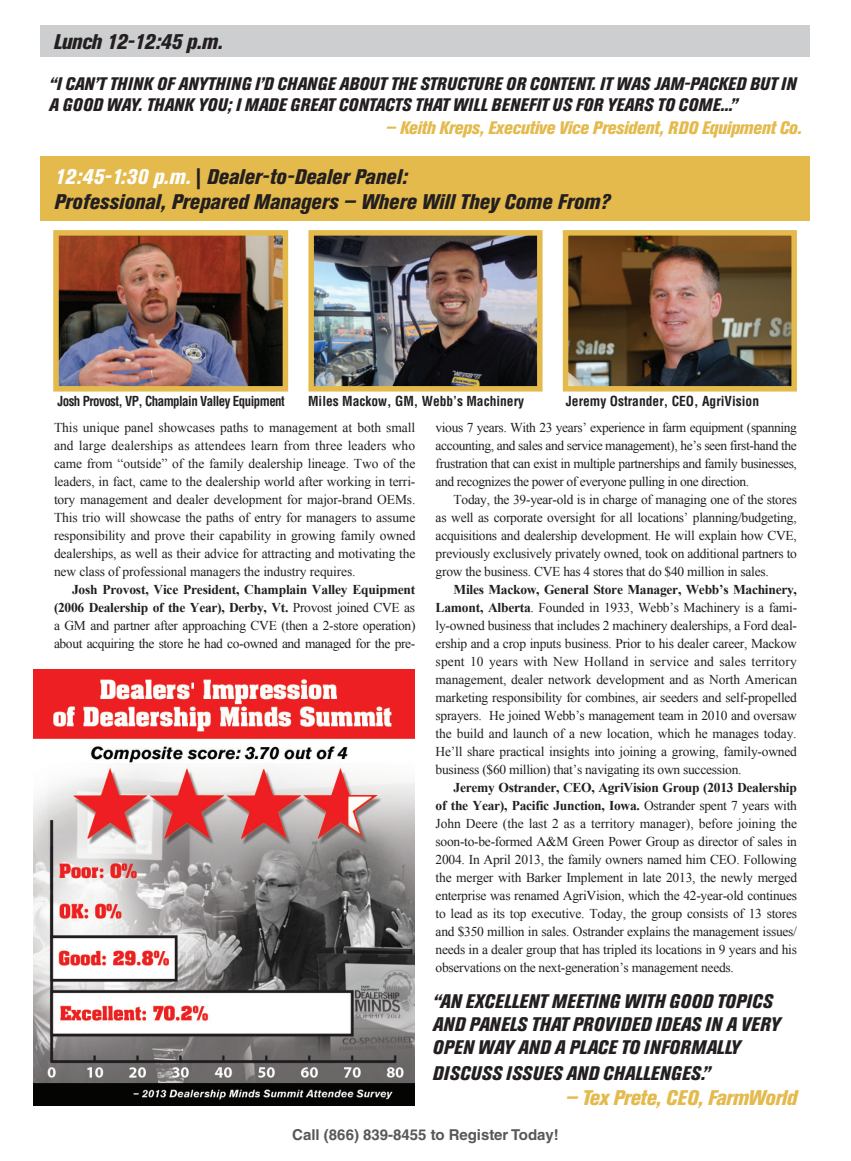
<style>
.page{position:relative;width:851px;height:1161px;background:#fff}
.page>*{position:absolute;margin:0;border:0;box-sizing:border-box;transform-origin:0 0}
.t1{font:italic 800 condensed 21px/25.2px "Akzidenz Grotesk BE";color:#231f20}
.t2{font:italic 800 condensed 21px "Akzidenz Grotesk BE";letter-spacing:-.02em;color:#e4ba4c}
.t3{font:italic 800 condensed 21px "Akzidenz Grotesk BE";letter-spacing:-.02em;color:#231f20}
.t4{font:italic 800 condensed 19.5px/23.4px "Akzidenz Grotesk BE";letter-spacing:.02em;color:#231f20}
.t5{font:italic 800 condensed 18px/21px "Akzidenz Grotesk BE";color:#231f20}
.t6{font:italic 800 condensed 18px "Akzidenz Grotesk BE";letter-spacing:-.02em;color:#e4ba4c}
.t7{font:700 15px "Helvetica LT Std";color:#57585a}
.t8{font:13.5px/18px "Times New Roman";letter-spacing:-.02em;color:#231f20;text-align:justify}
.t9{font:700 condensed 13.5px "Helvetica LT Std";color:#231f20}
.t10{font:700 condensed 13.5px "Helvetica LT Std";letter-spacing:-.04em;color:#231f20;scale:.96 1}
.s1{color:#fff}
.s2{font-style:normal}
.s3{font-weight:700}
</style>
<div class="page">
<div style="left:40px;top:156px;width:769px;height:64px;background:#e4ba4c"></div>
<img style="left:568px;top:236px;width:222px;height:150px">
<div style="left:562px;top:230px;width:234px;height:162px;border:5px solid #e4ba4c"></div>
<img style="left:314px;top:236px;width:222px;height:150px">
<div style="left:308px;top:230px;width:234px;height:162px;border:5px solid #e4ba4c"></div>
<img style="left:59px;top:236px;width:223px;height:150px">
<div style="left:53px;top:230px;width:235px;height:162px;border:5px solid #e4ba4c"></div>
<div style="left:40px;top:25px;width:769px;height:31px;background:#cdced0"></div>
<img style="left:34px;top:670px;width:380px;height:435px">
<h1 class="t3" style="left:54px;top:30px;width:171px">Lunch 12-12:45 p.m.</h1>
<h3 class="t5" style="left:49px;top:74px;width:749px">“I CAN’T THINK OF ANYTHING I’D CHANGE ABOUT THE STRUCTURE OR CONTENT. IT WAS JAM-PACKED BUT IN<br>A GOOD WAY. THANK YOU; I MADE GREAT CONTACTS THAT WILL BENEFIT US FOR YEARS TO COME...”</h3>
<h3 class="t6" style="left:385px;top:117px;width:418px">— Keith Kreps, Executive Vice President, RDO Equipment Co.</h3>
<h1 class="t1" style="left:54px;top:164px;width:557px"><span class="s1">12:45-1:30 p.m.</span> <span class="s2">|</span> Dealer-to-Dealer Panel:<br>Professional, Prepared Managers — Where Will They Come From?</h1>
<p class="t10" style="left:58px;top:393px;width:238px">Josh Provost, VP, Champlain Valley Equipment</p>
<p class="t9" style="left:308px;top:393px;width:217px">Miles Mackow, GM, Webb’s Machinery</p>
<p class="t9" style="left:566px;top:393px;width:195px">Jeremy Ostrander, CEO, AgriVision</p>
<p class="t8" style="left:54px;top:418px;width:363px">This unique panel showcases paths to management at both small and large dealerships as attendees learn from three leaders who came from “outside” of the family dealership lineage. Two of the leaders, in fact, came to the dealership world after working in terri&shy;tory management and dealer development for major-brand OEMs.<br>This trio will showcase the paths of entry for managers to assume responsibility and prove their capability in growing family owned dealerships, as well as their advice for attracting and motivating the new class of professional managers the industry requires.</p>
<p class="t8" style="left:54px;top:580px;width:363px;text-indent:18px"><span class="s3">Josh Provost, Vice President, Champlain Valley Equipment (2006 Dealership of the Year), Derby, Vt.</span> Provost joined CVE as a GM and partner after approaching CVE (then a 2-store operation) about acquiring the store he had co-owned and managed for the pre-</p>
<p class="t8" style="left:435px;top:418px;width:363px">vious 7 years. With 23 years’ experience in farm equipment (spanning accounting, and sales and service management), he’s seen first-hand the frustration that can exist in multiple partnerships and family businesses, and recognizes the power of everyone pulling in one direction.</p>
<p class="t8" style="left:435px;top:490px;width:363px;text-indent:18px">Today, the 39-year-old is in charge of managing one of the stores as well as corporate oversight for all locations’ planning/budgeting, acquisitions and dealership development. He will explain how CVE, previously exclusively privately owned, took on additional partners to grow the business. CVE has 4 stores that do $40 million in sales.</p>
<p class="t8" style="left:435px;top:580px;width:363px;text-indent:18px"><span class="s3">Miles Mackow, General Store Manager, Webb’s Machinery, Lamont, Alberta</span>. Founded in 1933, Webb’s Machinery is a fami&shy;ly-owned business that includes 2 machinery dealerships, a Ford deal&shy;ership and a crop inputs business. Prior to his dealer career, Mackow spent 10 years with New Holland in service and sales territory management, dealer network development and as North American marketing responsibility for combines, air seeders and self-propelled sprayers. He joined Webb’s management team in 2010 and oversaw the build and launch of a new location, which he manages today.<br>He’ll share practical insights into joining a growing, family-owned business ($60 million) that’s navigating its own succession.</p>
<p class="t8" style="left:435px;top:778px;width:363px;text-indent:18px"><span class="s3">Jeremy Ostrander, CEO, AgriVision Group (2013 Dealership of the Year), Pacific Junction, Iowa.</span> Ostrander spent 7 years with John Deere (the last 2 as a territory manager), before joining the soon-to-be-formed A&amp;M Green Power Group as director of sales in 2004. In April 2013, the family owners named him CEO. Following the merger with Barker Implement in late 2013, the newly merged enterprise was renamed AgriVision, which the 42-year-old continues to lead as its top executive. Today, the group consists of 13 stores and $350 million in sales. Ostrander explains the management issues/ needs in a dealer group that has tripled its locations in 9 years and his observations on the next-generation’s management needs.</p>
<h2 class="t4" style="left:432px;top:990px;width:349px">“AN EXCELLENT MEETING WITH GOOD TOPICS<br>AND PANELS THAT PROVIDED IDEAS IN A VERY<br>OPEN WAY AND A PLACE TO INFORMALLY</h2>
<h2 class="t4" style="left:432px;top:1062px;width:279px">DISCUSS ISSUES AND CHALLENGES.”</h2>
<h1 class="t2" style="left:565px;top:1086px;width:233px">— Tex Prete, CEO, FarmWorld</h1>
<p class="t7" style="left:292px;top:1126px;width:268px">Call (866) 839-8455 to Register Today!</p>
</div>
